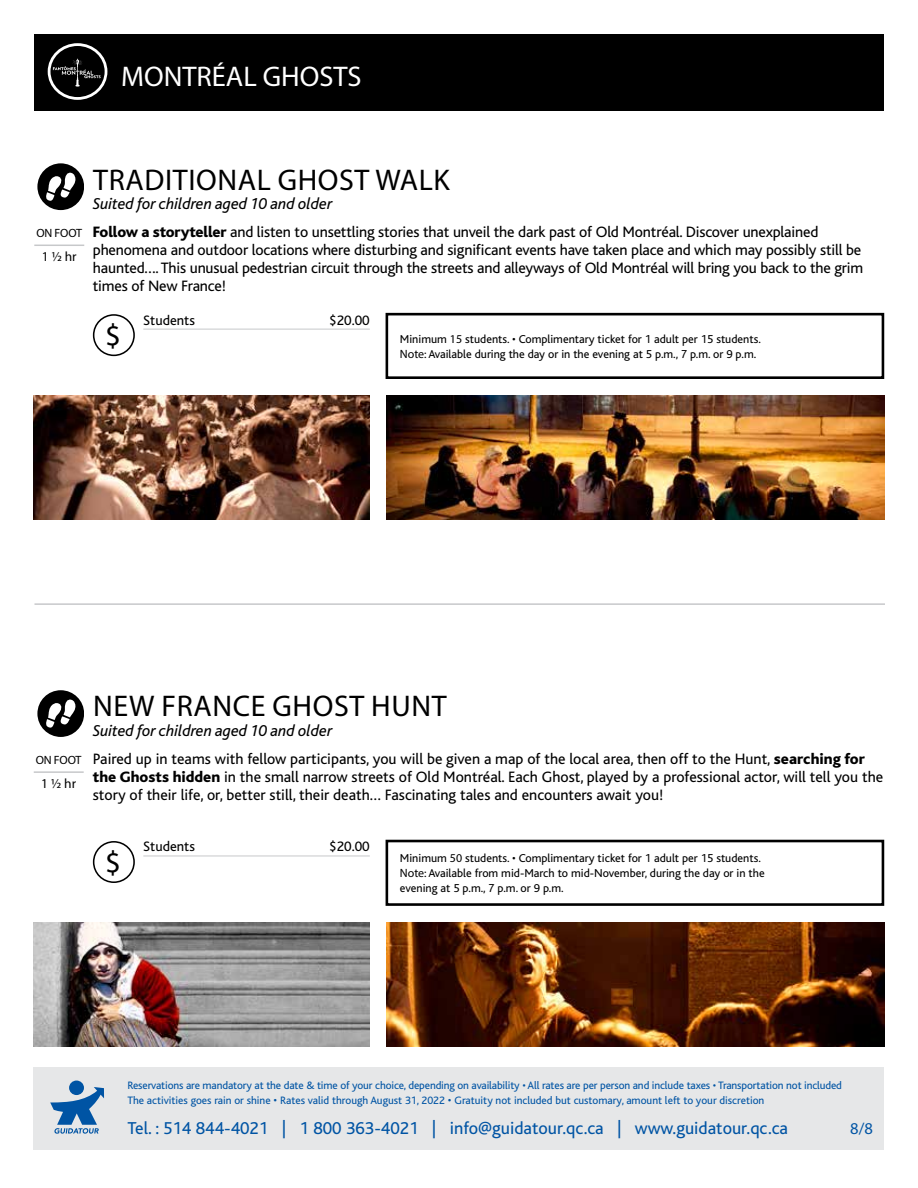
<style>
.page{position:relative;width:918px;height:1188px;background:#fff}
.page>*{position:absolute;margin:0;border:0;box-sizing:border-box;transform-origin:0 0}
.t1{font:31.05px "Myriad Pro";color:#000}
.t2{font:30px "Myriad Pro";letter-spacing:.02em;color:#000}
.t3{font:28.5px "Myriad Pro";color:#fff}
.t4{font:18px "Bliss";color:#0054a4}
.t5{font:italic 16.5px "Bliss";color:#000}
.t6{font:16.5px "Myriad Pro";color:#0054a4}
.t7{font:15.75px/18px "Bliss";letter-spacing:-.01em;color:#000}
.t8{font:15px "Bliss";color:#0054a4}
.t9{font:14.4px "Bliss";color:#000}
.t10{font:13.5px "Myriad Pro";color:#000}
.t11{font:12px/15px "Bliss";color:#000}
.t12{font:12px "Myriad Pro";letter-spacing:-.01em;color:#000}
.t13{font:11.25px/15px "Bliss";letter-spacing:-.01em;color:#0054a4}
.s1{font-weight:800}
.s2{font-family:"Myriad Pro"}
.s3{font-size:12px}
</style>
<div class="page">
<div style="left:34px;top:1067px;width:850px;height:83px;background:#e6e7e8"></div>
<svg style="left:50px;top:1081px;width:54px;height:53px"></svg>
<hr style="left:34px;top:603px;width:851px;height:2px;background:#c7c8ca">
<div style="left:34px;top:34px;width:850px;height:77px;background:#000"></div>
<div style="left:93px;top:314px;width:42px;height:42px;border:2px solid #000;border-radius:50%"></div>
<div style="left:386px;top:313px;width:498px;height:66px;border:3px solid #000"></div>
<hr style="left:143px;top:329px;width:227px;height:1px;background:#c7c8ca">
<img style="left:34px;top:395px;width:335px;height:124px">
<img style="left:387px;top:395px;width:497px;height:124px">
<svg style="left:37px;top:163px;width:47px;height:48px"></svg>
<div style="left:93px;top:841px;width:42px;height:42px;border:2px solid #000;border-radius:50%"></div>
<div style="left:386px;top:840px;width:498px;height:66px;border:3px solid #000"></div>
<hr style="left:143px;top:856px;width:227px;height:1px;background:#c7c8ca">
<img style="left:34px;top:922px;width:335px;height:124px">
<img style="left:387px;top:922px;width:497px;height:124px">
<svg style="left:37px;top:690px;width:47px;height:47px"></svg>
<hr style="left:34px;top:245px;width:50px;height:1px;background:#c7c8ca">
<hr style="left:34px;top:771px;width:50px;height:2px;background:#c7c8ca">
<svg style="left:49px;top:45px;width:57px;height:53px"></svg>
<div style="left:48px;top:43px;width:59px;height:57px;border:3px solid #fff;border-radius:50%"></div>
<svg style="left:53px;top:59px;width:48px;height:28px"></svg>
<h3 class="t3" style="left:121px;top:59px;width:242px">MONTRÉAL GHOSTS</h3>
<p class="t12" style="left:36px;top:225px;width:47px">ON FOOT</p>
<p class="t10" style="left:42px;top:248px;width:36px">1 ½ hr</p>
<h2 class="t2" style="left:93px;top:161px;width:358px">TRADITIONAL GHOST WALK</h2>
<p class="t5" style="left:93px;top:195px;width:241px">Suited for children aged 10 and older</p>
<p class="t7" style="left:93px;top:223px;width:772px"><span class="s1">Follow a storyteller</span> and listen to unsettling stories that unveil the dark past of Old Montréal. Discover unexplained phenomena and outdoor locations where disturbing and significant events have taken place and which may possibly still be haunted…. This unusual pedestrian circuit through the streets and alleyways of Old Montréal will bring you back to the grim times of New France!</p>
<h1 class="t1" style="left:105px;top:316px;width:17px">$</h1>
<p class="t11" style="left:400px;top:332px;width:362px">Minimum <span class="s2">15</span> students. • Complimentary ticket for 1 adult per 15 students.<br><span class="s2">Note</span>: Available during the day or in the evening at 5 p.m., 7 p.m. or 9 p.m.</p>
<p class="t9" style="left:143px;top:312px;width:53px">Students</p>
<p class="t9" style="left:329px;top:312px;width:42px">$20.00</p>
<p class="t12" style="left:36px;top:752px;width:47px">ON FOOT</p>
<p class="t10" style="left:41px;top:775px;width:36px">1 ½ hr</p>
<h2 class="t2" style="left:93px;top:688px;width:355px">NEW FRANCE GHOST HUNT</h2>
<p class="t5" style="left:93px;top:722px;width:241px">Suited for children aged 10 and older</p>
<p class="t7" style="left:93px;top:750px;width:792px">Paired up in teams with fellow participants, you will be given a map of the local area, then off to the Hunt, <span class="s1">searching for the Ghosts hidden</span> in the small narrow streets of Old Montréal. Each Ghost, played by a professional actor, will tell you the story of their life, or, better still, their death… Fascinating tales and encounters await you!</p>
<p class="t9" style="left:143px;top:839px;width:53px">Students</p>
<p class="t9" style="left:329px;top:839px;width:42px">$20.00</p>
<h1 class="t1" style="left:105px;top:843px;width:17px">$</h1>
<p class="t11" style="left:400px;top:851px;width:366px">Minimum <span class="s2">50</span> students. • Complimentary ticket for 1 adult per 15 students.<br><span class="s2">Note</span>: Available from mid-March to mid-November, during the day or in the evening at 5 p.m., 7 p.m. or 9 p.m.</p>
<p class="t13" style="left:182px;top:1078px;width:661px;text-indent:-55px">Reservations are mandatory at the date &amp; time of your choice, depending on availability • All rates are per person and include taxes • Transportation not included s tak pl ce rain or shine • Rates valid through August 31, 018</p>
<p class="t4" style="left:127px;top:1118px;width:662px">Tel. : 514 844-4021 | 1 800 363-4021 | info@guidatour.qc.ca | www.guidatour.qc.ca</p>
<p class="t8" style="left:846px;top:1127px;width:30px"><span class="s2">8</span> / 6</p>
<p class="t13" style="left:127px;top:1093px;width:639px">The activities goes rain or shine <span class="s3">•</span> Rates valid through August 31, 2022 <span class="s3">•</span> Gratuity not included but customary, amount left to your discretion</p>
<p class="t6" style="left:850px;top:1119px;width:24px">8/8</p>
</div>
